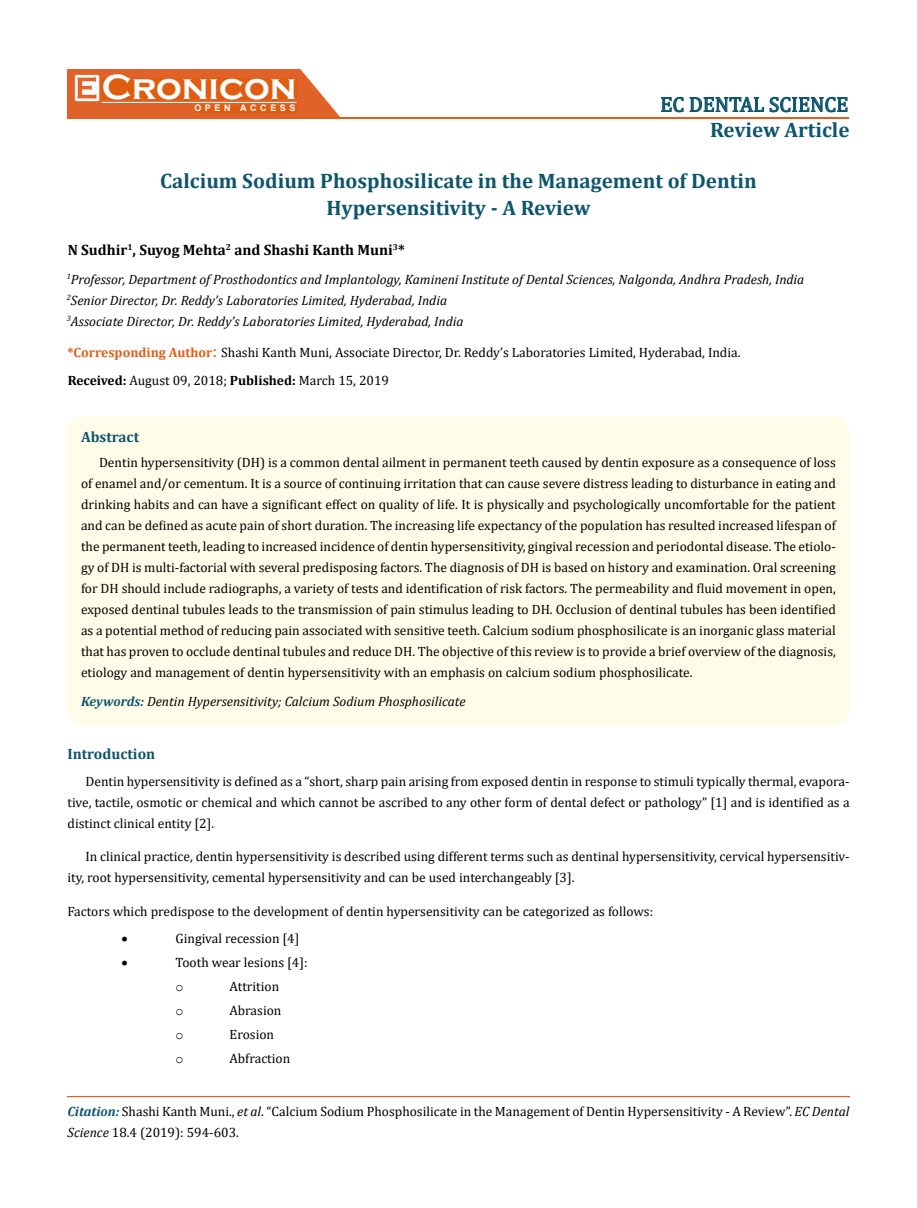
<style>
.page{position:relative;width:917px;height:1208px;background:#fff}
.page>*{position:absolute;margin:0;border:0;box-sizing:border-box;transform-origin:0 0}
.t1{font:700 36px "Copperplate Gothic";color:#fff}
.t2{font:700 21px/27px "Cambria";color:#0e546a;text-align:center}
.t3{font:21px "Cambria";color:#0e546a}
.t4{font:700 15px "Cambria";color:#000}
.t5{font:700 15px "Cambria";color:#0e546a}
.t6{font:13.5px/21px "Cambria";color:#000}
.t7{font:italic 13.5px/21px "Cambria";color:#000}
.t8{font:13.5px "Courier New";color:#000}
.t9{font:13.5px "Symbol";color:#000}
.t10{font:700 9px "Arial";letter-spacing:.4em;color:#fff}
.s1{font-weight:700;color:#e05d1a}
.s2{font-size:18px;color:#e05d1a}
.s3{font-weight:700}
.s4{font-weight:700;color:#0e546a}
.s5{font-weight:700;font-style:italic;color:#0e546a}
.s6{font-style:italic}
</style>
<div class="page">
<div style="left:67px;top:70px;width:290px;height:49px;background:#e06228"></div>
<svg style="left:300px;top:69px;width:90px;height:49px"></svg>
<img style="left:75px;top:75px;width:24px;height:26px">
<div style="left:102px;top:79px;width:195px;height:21px;background:#df5d11"></div>
<div style="left:194px;top:105px;width:103px;height:7px;background:#df5d11"></div>
<svg style="left:661px;top:97px;width:186px;height:15px"></svg>
<hr style="left:102px;top:102px;width:194px;height:1px;background:#fff">
<hr style="left:279px;top:118px;width:569px;height:1px;background:#e05d1a">
<div style="left:67px;top:1096px;width:782px;height:1px;border:1px solid #e05d1a"></div>
<div style="left:67px;top:416px;width:782px;height:310px;background:#fffde9;border-radius:18px"></div>
<h1 class="t1" style="left:102px;top:68px;width:196px">Cronicon</h1>
<p class="t10" style="left:194px;top:102px;width:103px">OPEN ACCESS</p>
<h2 class="t3" style="left:660px;top:92px;width:189px">EC DENTAL SCIENCE</h2>
<h2 class="t2" style="left:710px;top:116px;width:141px">Review Article</h2>
<h2 class="t2" style="left:160px;top:166px;width:598px">Calcium Sodium Phosphosilicate in the Management of Dentin<br>Hypersensitivity - A Review</h2>
<p class="t4" style="left:68px;top:239px;width:339px">N Sudhir<sup>1</sup>, Suyog Mehta<sup>2</sup> and Shashi Kanth Muni<sup>3</sup>*</p>
<p class="t7" style="left:67px;top:268px;width:739px"><sup>1</sup>Professor, Department of Prosthodontics and Implantology, Kamineni Institute of Dental Sciences, Nalgonda, Andhra Pradesh, India<br><sup>2</sup>Senior Director, Dr. Reddy’s Laboratories Limited, Hyderabad, India<br><sup>3</sup>Associate Director, Dr. Reddy’s Laboratories Limited, Hyderabad, India</p>
<p class="t6" style="left:67px;top:338px;width:674px;line-height:28.2px"><span class="s1">*Corresponding Author</span><span class="s2">:</span> Shashi Kanth Muni, Associate Director, Dr. Reddy’s Laboratories Limited, Hyderabad, India.<br><span class="s3">Received:</span> August 09, 2018; <span class="s3">Published:</span> March 15, 2019</p>
<p class="t5" style="left:81px;top:426px;width:60px">Abstract</p>
<p class="t6" style="left:81px;top:451px;width:756px;text-align:justify;text-indent:18px">Dentin hypersensitivity (DH) is a common dental ailment in permanent teeth caused by dentin exposure as a consequence of loss of enamel and/or cementum. It is a source of continuing irritation that can cause severe distress leading to disturbance in eating and drinking habits and can have a significant effect on quality of life. It is physically and psychologically uncomfortable for the patient and can be defined as acute pain of short duration. The increasing life expectancy of the population has resulted increased lifespan of the permanent teeth, leading to increased incidence of dentin hypersensitivity, gingival recession and periodontal disease. The etiolo&shy;gy of DH is multi-factorial with several predisposing factors. The diagnosis of DH is based on history and examination. Oral screening for DH should include radiographs, a variety of tests and identification of risk factors. The permeability and fluid movement in open, exposed dentinal tubules leads to the transmission of pain stimulus leading to DH. Occlusion of dentinal tubules has been identified as a potential method of reducing pain associated with sensitive teeth. Calcium sodium phosphosilicate is an inorganic glass material that has proven to occlude dentinal tubules and reduce DH. The objective of this review is to provide a brief overview of the diagnosis, etiology and management of dentin hypersensitivity with an emphasis on calcium sodium phosphosilicate.</p>
<p class="t7" style="left:81px;top:690px;width:386px"><span class="s4">Keywords:</span> Dentin Hypersensitivity; Calcium Sodium Phosphosilicate</p>
<p class="t5" style="left:67px;top:743px;width:89px">Introduction</p>
<p class="t6" style="left:67px;top:771px;width:783px;text-align:justify;text-indent:18px">Dentin hypersensitivity is defined as a “short, sharp pain arising from exposed dentin in response to stimuli typically thermal, evapora&shy;tive, tactile, osmotic or chemical and which cannot be ascribed to any other form of dental defect or pathology” [1] and is identified as a distinct clinical entity [2].</p>
<p class="t6" style="left:67px;top:846px;width:783px;text-indent:18px">In clinical practice, dentin hypersensitivity is described using different terms such as dentinal hypersensitivity, cervical hypersensitiv&shy;ity, root hypersensitivity, cemental hypersensitivity and can be used interchangeably [3].</p>
<p class="t6" style="left:67px;top:900px;width:587px">Factors which predispose to the development of dentin hypersensitivity can be categorized as follows:</p>
<p class="t9" style="left:121px;top:929px;width:8px">•</p>
<p class="t6" style="left:175px;top:927px;width:125px">Gingival recession [4]</p>
<p class="t9" style="left:121px;top:953px;width:8px">•</p>
<p class="t6" style="left:175px;top:951px;width:134px">Tooth wear lesions [4]:</p>
<p class="t8" style="left:175px;top:978px;width:10px">o</p>
<p class="t6" style="left:229px;top:975px;width:51px">Attrition</p>
<p class="t8" style="left:175px;top:1002px;width:10px">o</p>
<p class="t6" style="left:229px;top:999px;width:53px">Abrasion</p>
<p class="t8" style="left:175px;top:1026px;width:10px">o</p>
<p class="t6" style="left:229px;top:1023px;width:46px">Erosion</p>
<p class="t8" style="left:175px;top:1050px;width:10px">o</p>
<p class="t6" style="left:229px;top:1047px;width:62px">Abfraction</p>
<p class="t6" style="left:67px;top:1100px;width:783px"><span class="s5">Citation:</span> Shashi Kanth Muni., <span class="s6">et al</span>. “Calcium Sodium Phosphosilicate in the Management of Dentin Hypersensitivity - A Review”. <span class="s6">EC Dental<br>Science</span> 18.4 (2019): 594-603.</p>
</div>
